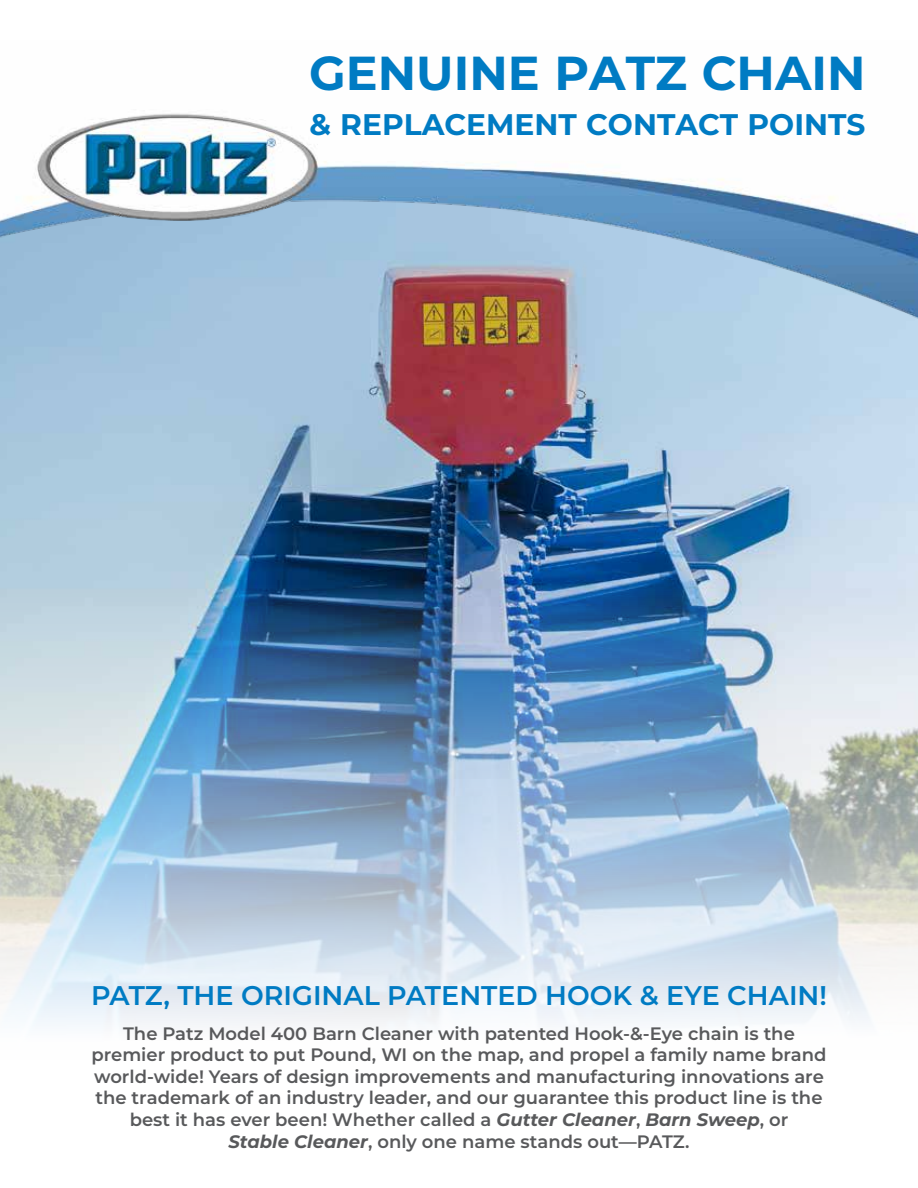
<style>
.page{position:relative;width:918px;height:1188px;background:#fff}
.page>*{position:absolute;margin:0;border:0;box-sizing:border-box;transform-origin:0 0}
.t1{font:700 47.7px "Montserrat";color:#007bc3}
.t2{font:700 29.7px "Montserrat";color:#007bc3}
.t3{font:600 27px "Montserrat";color:#007bc3}
.t4{font:600 18px/21.6px "Montserrat";color:#58595b;text-align:center}
.s1{font-weight:700;font-style:italic}
</style>
<div class="page">
<img style="left:0;top:418px;width:918px;height:608px">
<img style="left:0;top:113px;width:918px;height:305px">
<div style="left:292px;top:38px;width:591px;height:115px;background:#fff"></div>
<h1 class="t1" style="left:309px;top:39px;width:558px">GENUINE PATZ CHAIN</h1>
<h2 class="t2" style="left:309px;top:103px;width:558px">&amp; REPLACEMENT CONTACT POINTS</h2>
<h3 class="t3" style="left:91px;top:976px;width:737px">PATZ, THE ORIGINAL PATENTED HOOK &amp; EYE CHAIN!</h3>
<p class="t4" style="left:91px;top:1022px;width:737px">The Patz Model 400 Barn Cleaner with patented Hook-&amp;-Eye chain is the premier product to put Pound, WI on the map, and propel a family name brand world-wide! Years of design improvements and manufacturing innovations are the trademark of an industry leader, and our guarantee this product line is the best it has ever been! Whether called a <span class="s1">Gutter Cleaner</span>, <span class="s1">Barn Sweep</span>, or<br><span class="s1">Stable Cleaner</span>, only one name stands out—PATZ.</p>
</div>
